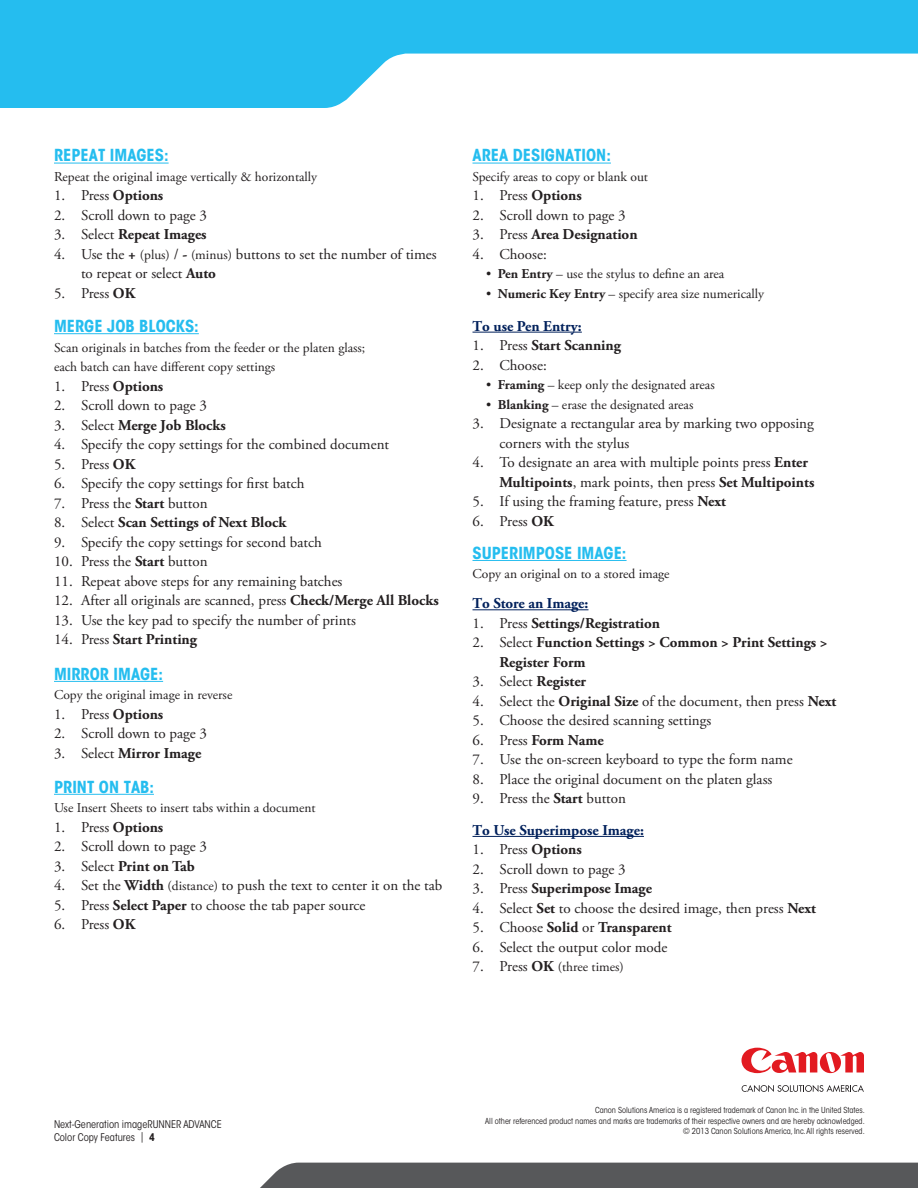
<style>
.page{position:relative;width:918px;height:1188px;background:#fff}
.page>*{position:absolute;margin:0;border:0;box-sizing:border-box;transform-origin:0 0}
.Garamond_Body{font:700 condensed 16.5px "ITC Avant Garde Std";color:#25bdef}
.t1{font:15px/19.5px "Adobe Garamond Pro";color:#231f20}
.t2{font:700 15px/19.5px "Adobe Garamond Pro";color:#231f20}
.Garamond_Body-2{font:700 15px "Adobe Garamond Pro";color:#00205b}
.Garamond_Body-3{font:13.5px "Adobe Garamond Pro";color:#231f20}
.t3{font:condensed 10.5px/12.6px "ITC Avant Garde Std";color:#231f20}
.t4{font:condensed 8.25px/10.5px "ITC Avant Garde Std";color:#231f20;text-align:right}
.s1{font-weight:700}
.s2{font-weight:400}
.s3{font-size:13.5px}
.s4{font-size:15px}
.s5{font-weight:700;font-size:15px}
</style>
<div class="page">
<svg style="left:742px;top:1085px;width:122px;height:7px"></svg>
<svg style="left:742px;top:1048px;width:122px;height:25px"></svg>
<svg style="left:0;top:0;width:918px;height:108px;fill:#25bdef"></svg>
<div style="left:260px;top:1163px;width:658px;height:25px;background:#57585a"></div>
<hr style="left:54px;top:681px;width:109px;height:1px;background:#25bdef">
<hr style="left:54px;top:333px;width:145px;height:1px;background:#25bdef">
<hr style="left:54px;top:794px;width:100px;height:1px;background:#25bdef">
<hr style="left:472px;top:560px;width:155px;height:1px;background:#25bdef">
<hr style="left:472px;top:609px;width:116px;height:1px;background:#00205b">
<hr style="left:54px;top:163px;width:115px;height:1px;background:#25bdef">
<hr style="left:472px;top:836px;width:172px;height:1px;background:#00205b">
<hr style="left:472px;top:163px;width:139px;height:1px;background:#25bdef">
<hr style="left:472px;top:332px;width:110px;height:1px;background:#00205b">
<p class="Garamond_Body" style="left:54px;top:145px;width:116px">REPEAT IMAGES:</p>
<p class="Garamond_Body-3" style="left:54px;top:169px;width:265px">Repeat the original image vertically &amp; horizontally</p>
<p class="t1" style="left:54px;top:186px;width:111px">1. Press <span class="s1">Options</span></p>
<p class="t1" style="left:54px;top:206px;width:155px">2. Scroll down to page 3</p>
<p class="t2" style="left:54px;top:225px;width:154px"><span class="s2">3. Select</span> Repeat Images</p>
<p class="t1" style="left:81px;top:245px;width:357px;text-indent:-27px">4. Use the <span class="s1">+</span> <span class="s3">(plus)</span> / <span class="s1">-</span> <span class="s3">(minus)</span> buttons to set the number of times to repeat or select <span class="s1">Auto</span></p>
<p class="t1" style="left:54px;top:284px;width:83px">5. Press <span class="s1">OK</span></p>
<p class="Garamond_Body" style="left:54px;top:316px;width:146px">MERGE JOB BLOCKS:</p>
<p class="Garamond_Body-3" style="left:54px;top:339px;width:313px">Scan originals in batches from the feeder or the platen glass;</p>
<p class="Garamond_Body-3" style="left:54px;top:359px;width:223px">each batch can have different copy settings</p>
<p class="t1" style="left:54px;top:377px;width:111px">1. Press <span class="s1">Options</span></p>
<p class="t1" style="left:54px;top:396px;width:155px">2. Scroll down to page 3</p>
<p class="t2" style="left:54px;top:415px;width:173px"><span class="s2">3. Select</span> Merge Job Blocks</p>
<p class="t1" style="left:54px;top:435px;width:337px">4. Specify the copy settings for the combined document</p>
<p class="t1" style="left:54px;top:455px;width:83px">5. Press <span class="s1">OK</span></p>
<p class="t1" style="left:54px;top:474px;width:252px">6. Specify the copy settings for first batch</p>
<p class="t1" style="left:54px;top:494px;width:155px">7. Press the <span class="s1">Start</span> button</p>
<p class="t2" style="left:54px;top:513px;width:234px"><span class="s2">8. Select</span> Scan Settings of Next Block</p>
<p class="t1" style="left:54px;top:533px;width:269px">9. Specify the copy settings for second batch</p>
<p class="t1" style="left:54px;top:552px;width:155px">10. Press the <span class="s1">Start</span> button</p>
<p class="t1" style="left:54px;top:572px;width:290px">11. Repeat above steps for any remaining batches</p>
<p class="t1" style="left:54px;top:591px;width:386px">12. After all originals are scanned, press <span class="s1">Check/Merge All Blocks</span></p>
<p class="t1" style="left:54px;top:611px;width:304px">13. Use the key pad to specify the number of prints</p>
<p class="t2" style="left:54px;top:630px;width:145px"><span class="s2">14. Press</span> Start Printing</p>
<p class="Garamond_Body" style="left:54px;top:663px;width:111px">MIRROR IMAGE:</p>
<p class="Garamond_Body-3" style="left:54px;top:687px;width:180px">Copy the original image in reverse</p>
<p class="t1" style="left:54px;top:705px;width:111px">1. Press <span class="s1">Options</span></p>
<p class="t1" style="left:54px;top:724px;width:155px">2. Scroll down to page 3</p>
<p class="t2" style="left:54px;top:744px;width:149px"><span class="s2">3. Select</span> Mirror Image</p>
<p class="Garamond_Body" style="left:54px;top:776px;width:101px">PRINT ON TAB:</p>
<p class="Garamond_Body-3" style="left:54px;top:800px;width:263px">Use Insert Sheets to insert tabs within a document</p>
<p class="t1" style="left:54px;top:818px;width:111px">1. Press <span class="s1">Options</span></p>
<p class="t1" style="left:54px;top:837px;width:155px">2. Scroll down to page 3</p>
<p class="t2" style="left:54px;top:856px;width:142px"><span class="s2">3. Select</span> Print on Tab</p>
<p class="t1" style="left:54px;top:876px;width:390px">4. Set the <span class="s1">Width</span> <span class="s3">(distance)</span> to push the text to center it on the tab</p>
<p class="t1" style="left:54px;top:896px;width:313px">5. Press <span class="s1">Select Paper</span> to choose the tab paper source</p>
<p class="t1" style="left:54px;top:915px;width:83px">6. Press <span class="s1">OK</span></p>
<p class="Garamond_Body" style="left:472px;top:145px;width:140px">AREA DESIGNATION:</p>
<p class="Garamond_Body-3" style="left:472px;top:169px;width:177px">Specify areas to copy or blank out</p>
<p class="t1" style="left:472px;top:186px;width:111px">1. Press <span class="s1">Options</span></p>
<p class="t1" style="left:472px;top:206px;width:155px">2. Scroll down to page 3</p>
<p class="t2" style="left:472px;top:225px;width:167px"><span class="s2">3. Press</span> Area Designation</p>
<p class="t1" style="left:472px;top:245px;width:76px">4. Choose:</p>
<p class="Garamond_Body-3" style="left:486px;top:266px;width:240px">• <span class="s1">Pen Entry</span> – use the stylus to define an area</p>
<p class="Garamond_Body-3" style="left:486px;top:286px;width:280px">• <span class="s1">Numeric Key Entry</span> – specify area size numerically</p>
<p class="Garamond_Body-2" style="left:472px;top:317px;width:111px">To use Pen Entry:</p>
<p class="t2" style="left:472px;top:336px;width:150px"><span class="s2">1. Press</span> Start Scanning</p>
<p class="t1" style="left:472px;top:356px;width:76px">2. Choose:</p>
<p class="Garamond_Body-3" style="left:486px;top:377px;width:230px">• <span class="s1">Framing</span> – keep only the designated areas</p>
<p class="Garamond_Body-3" style="left:486px;top:396px;width:209px">• <span class="s1">Blanking</span> – erase the designated areas</p>
<p class="t1" style="left:500px;top:414px;width:316px;text-indent:-27px">3. Designate a rectangular area by marking two opposing corners with the stylus</p>
<p class="t1" style="left:500px;top:453px;width:316px;text-indent:-27px">4. To designate an area with multiple points press <span class="s1">Enter<br>Multipoints</span>, mark points, then press <span class="s1">Set Multipoints</span></p>
<p class="t1" style="left:472px;top:492px;width:255px">5. If using the framing feature, press <span class="s1">Next</span></p>
<p class="t1" style="left:472px;top:512px;width:83px">6. Press <span class="s1">OK</span></p>
<p class="Garamond_Body" style="left:472px;top:542px;width:156px">SUPERIMPOSE IMAGE:</p>
<p class="Garamond_Body-3" style="left:472px;top:566px;width:199px">Copy an original on to a stored image</p>
<p class="Garamond_Body-2" style="left:472px;top:595px;width:117px">To Store an Image:</p>
<p class="t2" style="left:472px;top:614px;width:189px"><span class="s2">1. Press</span> Settings/Registration</p>
<p class="t2" style="left:500px;top:633px;width:330px;text-indent:-27px"><span class="s2">2. Select</span> Function Settings &gt; Common &gt; Print Settings &gt;<br>Register Form</p>
<p class="t1" style="left:472px;top:672px;width:115px">3. Select <span class="s1">Register</span></p>
<p class="t1" style="left:472px;top:692px;width:365px">4. Select the <span class="s1">Original Size</span> of the document, then press <span class="s1">Next</span></p>
<p class="t1" style="left:472px;top:711px;width:240px">5. Choose the desired scanning settings</p>
<p class="t2" style="left:472px;top:731px;width:133px"><span class="s2">6. Press</span> Form Name</p>
<p class="t1" style="left:472px;top:750px;width:322px">7. Use the on-screen keyboard to type the form name</p>
<p class="t1" style="left:472px;top:770px;width:301px">8. Place the original document on the platen glass</p>
<p class="t1" style="left:472px;top:789px;width:155px">9. Press the <span class="s1">Start</span> button</p>
<p class="Garamond_Body-2" style="left:472px;top:821px;width:173px">To Use Superimpose Image:</p>
<p class="t1" style="left:472px;top:840px;width:111px">1. Press <span class="s1">Options</span></p>
<p class="t1" style="left:472px;top:860px;width:155px">2. Scroll down to page 3</p>
<p class="t2" style="left:472px;top:879px;width:181px"><span class="s2">3. Press</span> Superimpose Image</p>
<p class="t1" style="left:472px;top:899px;width:345px">4. Select <span class="s1">Set</span> to choose the desired image, then press <span class="s1">Next</span></p>
<p class="t2" style="left:472px;top:918px;width:201px"><span class="s2">5. Choose</span> Solid <span class="s2">or</span> Transparent</p>
<p class="t1" style="left:472px;top:938px;width:197px">6. Select the output color mode</p>
<p class="Garamond_Body-3" style="left:472px;top:959px;width:153px"><span class="s4">7. Press</span> <span class="s5">OK</span> (three times)</p>
<p class="t3" style="left:54px;top:1118px;width:169px">Next-Generation imageRUNNER ADVANCE<br>Color Copy Features | <span class="s1">4</span></p>
<p class="t4" style="left:485px;top:1105px;width:381px">Canon Solutions America is a registered trademark of Canon Inc. in the United States.<br>All other referenced product names and marks are trademarks of their respective owners and are hereby acknowledged. © 2013 Canon Solutions America, Inc. All rights reserved.</p>
</div>
